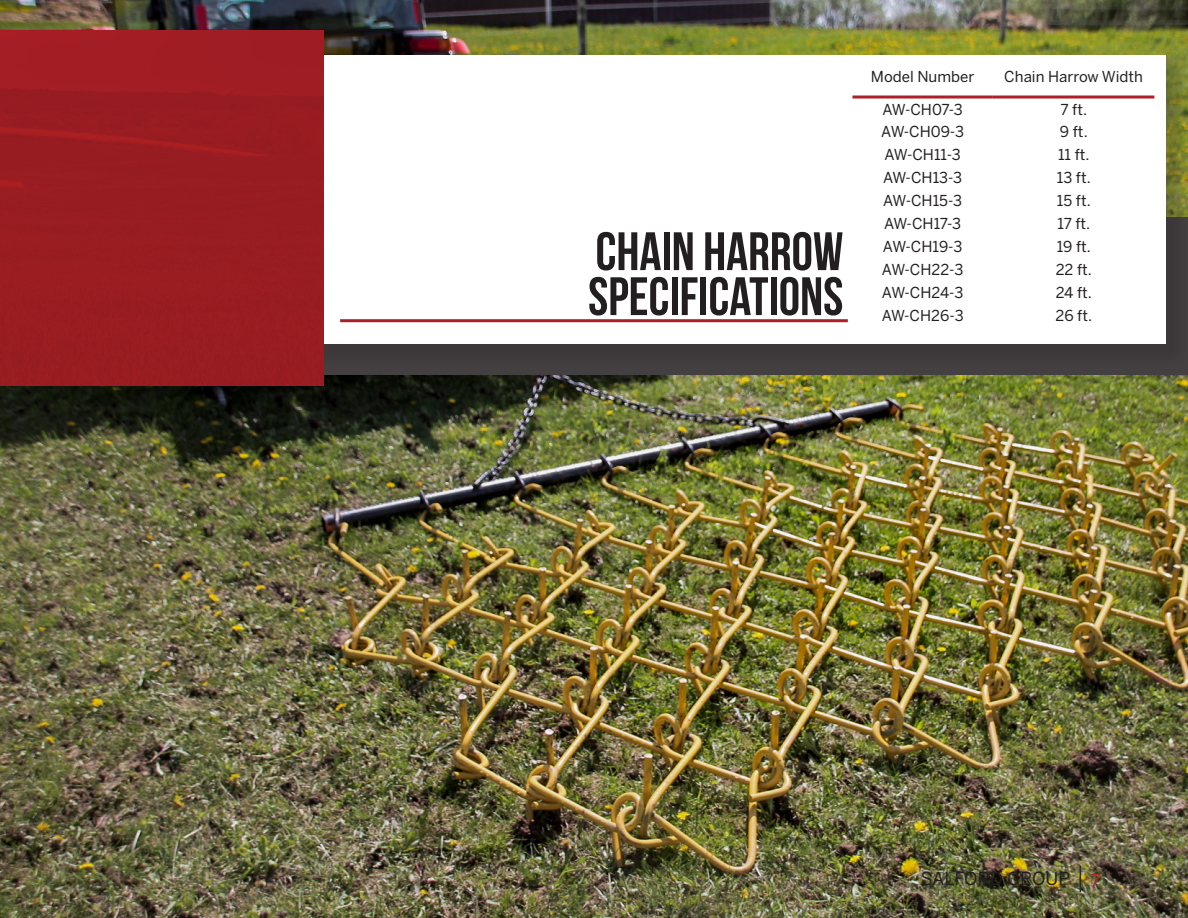
<style>
.page{position:relative;width:1188px;height:918px;background:#fff}
.page>*{position:absolute;margin:0;border:0;box-sizing:border-box;transform-origin:0 0}
.t1{font:700 54px/45px "Bebas Neue";color:#231f20}
.t2{font:18px "Benton Sans";color:#231f20}
.t3{font:15px "Benton Sans";color:#231f20}
.s1{color:#ac2329}
</style>
<div class="page">
<img style="left:0;top:0;width:1188px;height:918px">
<svg style="left:1080px;top:866px;width:1px;height:26px"></svg>
<div style="left:219px;top:217px;width:969px;height:158px;background:#444042"></div>
<div style="left:242px;top:51px;width:946px;height:318px;background:#231f20;opacity:.24"></div>
<div style="left:246px;top:55px;width:919px;height:289px;background:#fff"></div>
<img style="left:0;top:30px;width:324px;height:356px">
<hr style="left:340px;top:319px;width:508px;height:3px;background:#ac2027">
<hr style="left:852px;top:96px;width:141px;height:3px;background:#ac2027">
<hr style="left:993px;top:96px;width:161px;height:3px;background:#ac2027">
<h1 class="t1" style="left:588px;top:228px;width:257px">CHAIN HARROW<br>SPECIFICATIONS</h1>
<p class="t3" style="left:871px;top:67px;width:105px">Model Number</p>
<p class="t3" style="left:1004px;top:67px;width:140px">Chain Harrow Width</p>
<p class="t3" style="left:882px;top:100px;width:82px">AW-CH07-3</p>
<p class="t3" style="left:1061px;top:100px;width:28px">7 ft.</p>
<p class="t3" style="left:881px;top:123px;width:84px">AW-CH09-3</p>
<p class="t3" style="left:1060px;top:123px;width:29px">9 ft.</p>
<p class="t3" style="left:885px;top:146px;width:78px">AW-CH11-3</p>
<p class="t3" style="left:1058px;top:146px;width:33px">11 ft.</p>
<p class="t3" style="left:883px;top:169px;width:81px">AW-CH13-3</p>
<p class="t3" style="left:1057px;top:169px;width:35px">13 ft.</p>
<p class="t3" style="left:883px;top:192px;width:81px">AW-CH15-3</p>
<p class="t3" style="left:1057px;top:192px;width:35px">15 ft.</p>
<p class="t3" style="left:884px;top:214px;width:79px">AW-CH17-3</p>
<p class="t3" style="left:1057px;top:214px;width:34px">17 ft.</p>
<p class="t3" style="left:883px;top:237px;width:81px">AW-CH19-3</p>
<p class="t3" style="left:1057px;top:237px;width:36px">19 ft.</p>
<p class="t3" style="left:882px;top:260px;width:83px">AW-CH22-3</p>
<p class="t3" style="left:1056px;top:260px;width:38px">22 ft.</p>
<p class="t3" style="left:882px;top:283px;width:83px">AW-CH24-3</p>
<p class="t3" style="left:1056px;top:283px;width:38px">24 ft.</p>
<p class="t3" style="left:882px;top:306px;width:83px">AW-CH26-3</p>
<p class="t3" style="left:1056px;top:306px;width:38px">26 ft.</p>
<p class="t2" style="left:921px;top:868px;width:181px">SALFORD GROUP <span class="s1">7</span></p>
</div>
